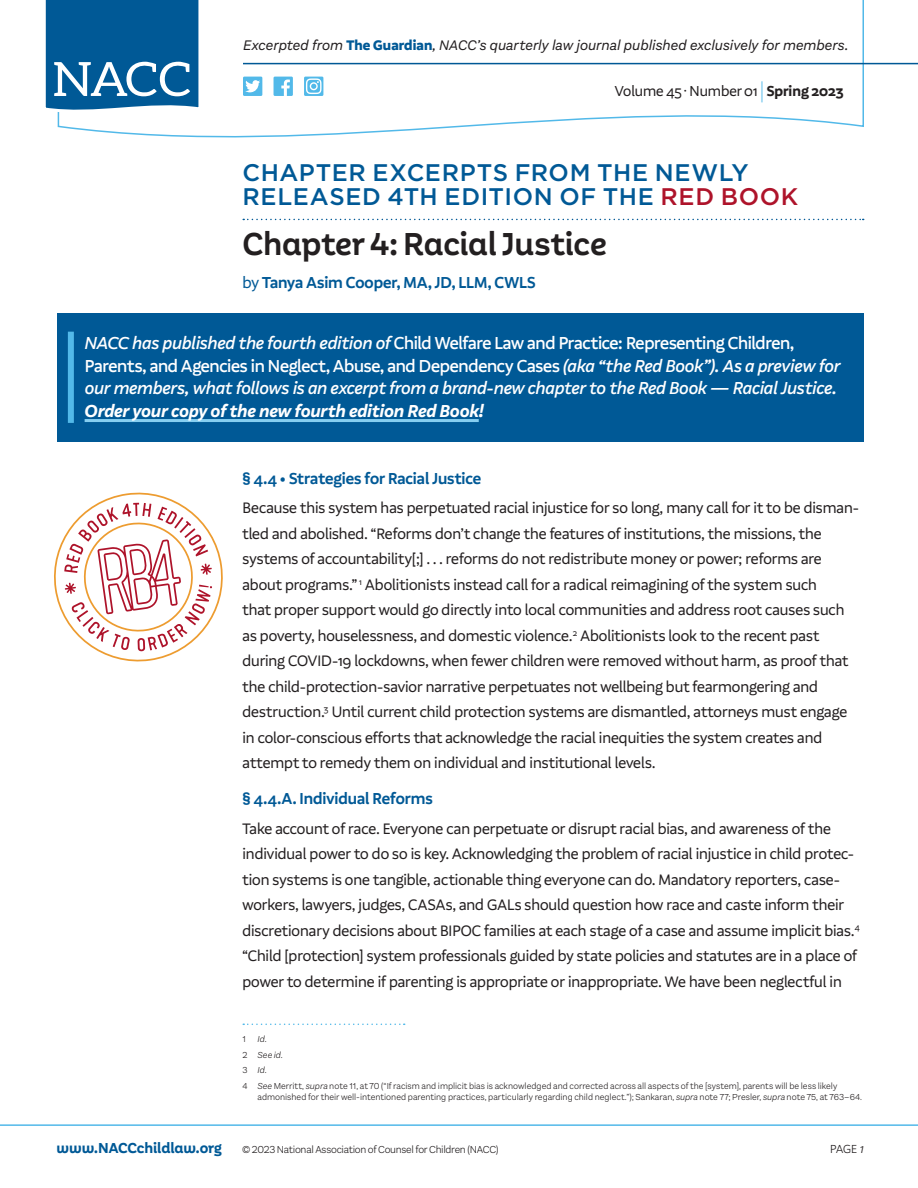
<style>
.page{position:relative;width:918px;height:1188px;background:#fff}
.page>*{position:absolute;margin:0;border:0;box-sizing:border-box;transform-origin:0 0}
.t1{font:600 33px "Aestetico Informal";letter-spacing:-.01em;color:#231f20}
.t2{font:500 24px/24px "Gotham";letter-spacing:.025em;color:#005996}
.t3{font:italic 500 18px/22.5px "Aestetico Formal";letter-spacing:-.015em;color:#fff}
.t4{font:italic 700 18px "Aestetico Formal";letter-spacing:-.01em;color:#fff}
.t5{font:600 16.5px "Aestetico Formal";color:#005996}
.t6{font:15.75px/25.5px "Aestetico Formal";color:#231f20}
.t7{font:15px "Aestetico Formal";color:#231f20}
.t8{font:700 15px "Aestetico Informal";letter-spacing:-.01em;color:#005996}
.t9{font:italic 14.4px "Aestetico";color:#231f20}
.t10{font:12.15px "Aestetico Formal Light SC850";color:#231f20}
.t11{font:300 10.5px "Aestetico";letter-spacing:-.025em;color:#231f20}
.t12{font:300 9px/15.6px "Aestetico";color:#231f20}
.s1{font-family:"Aestetico Formal";font-weight:800;font-style:normal;color:#005996}
.s2{font-family:"Aestetico Formal Light SC850";font-size:24.15px;color:#52b9e9}
.s3{font-weight:700}
.s4{color:#ae132a}
.s5{font-weight:400}
.s6{font-style:normal}
.s7{font-style:italic}
.s8{font-family:"Aestetico Formal";font-weight:300;font-style:italic;font-size:13.5px}
</style>
<div class="page">
<svg style="left:57px;top:0;width:808px;height:138px"></svg>
<svg style="left:45px;top:0;width:158px;height:117px"></svg>
<hr style="left:243px;top:63px;width:675px;height:1px;background:#005996">
<div style="left:243px;top:77px;width:19px;height:19px;background:#52b9e9"></div>
<svg style="left:245px;top:80px;width:15px;height:12px"></svg>
<div style="left:274px;top:77px;width:19px;height:19px;background:#52b9e9"></div>
<svg style="left:281px;top:80px;width:9px;height:16px"></svg>
<div style="left:304px;top:77px;width:19px;height:19px;background:#52b9e9"></div>
<svg style="left:306px;top:78px;width:16px;height:16px"></svg>
<div style="left:57px;top:313px;width:807px;height:129px;background:#005996"></div>
<div style="left:68px;top:332px;width:6px;height:91px;background:#52b9e9"></div>
<hr style="left:85px;top:419px;width:394px;height:3px;background:#86cef0">
<svg style="left:243px;top:219px;width:621px;height:1px"></svg>
<svg style="left:243px;top:1024px;width:162px;height:1px"></svg>
<hr style="left:0;top:1124px;width:918px;height:2px;background:#52b9e9">
<svg style="left:54px;top:492px;width:169px;height:170px"></svg>
<p class="t9" style="left:243px;top:37px;width:607px">Excerpted from <span class="s1">The Guardian</span>, NACC’s quarterly law journal published exclusively for members.</p>
<p class="t7" style="left:615px;top:82px;width:230px">Volume 45 · Number 01 <span class="s2">|</span> <span class="s3">Spring 2023</span></p>
<h2 class="t2" style="left:242px;top:160px;width:557px">CHAPTER EXCERPTS FROM THE NEWLY<br>RELEASED 4TH EDITION OF THE <span class="s4">RED BOOK</span></h2>
<h1 class="t1" style="left:242px;top:224px;width:366px">Chapter 4: Racial Justice</h1>
<p class="t5" style="left:242px;top:273px;width:295px"><span class="s5">by</span> Tanya Asim Cooper, MA, JD, LLM, CWLS</p>
<p class="t3" style="left:85px;top:332px;width:757px">NACC has published the fourth edition of <span class="s6">Child Welfare Law and Practice: Representing Children,<br>Parents, and Agencies in Neglect, Abuse, and Dependency Cases</span> (aka “the Red Book”). As a preview for our members, what follows is an excerpt from a brand-new chapter to the Red Book — Racial Justice.</p>
<p class="t4" style="left:85px;top:400px;width:401px">Order your copy of the new fourth edition Red Book!</p>
<p class="t5" style="left:242px;top:469px;width:240px">§ 4.4 • Strategies for Racial Justice</p>
<p class="t6" style="left:242px;top:496px;width:618px">Because this system has perpetuated racial injustice for so long, many call for it to be disman&shy;tled and abolished. “Reforms don’t change the features of institutions, the missions, the systems of accountability[;] . . . reforms do not redistribute money or power; reforms are about programs.” <sup>1</sup> Abolitionists instead call for a radical reimagining of the system such<br>that proper support would go directly into local communities and address root causes such as poverty, houselessness, and domestic violence.<sup>2</sup> Abolitionists look to the recent past during COVID-19 lockdowns, when fewer children were removed without harm, as proof that the child-protection-savior narrative perpetuates not wellbeing but fearmongering and destruction.<sup>3</sup> Until current child protection systems are dismantled, attorneys must engage in color-conscious efforts that acknowledge the racial inequities the system creates and attempt to remedy them on individual and institutional levels.</p>
<p class="t5" style="left:242px;top:789px;width:192px">§ 4.4.A. Individual Reforms</p>
<p class="t6" style="left:242px;top:816px;width:619px">Take account of race. Everyone can perpetuate or disrupt racial bias, and awareness of the individual power to do so is key. Acknowledging the problem of racial injustice in child protec&shy;tion systems is one tangible, actionable thing everyone can do. Mandatory reporters, case&shy;workers, lawyers, judges, CASAs, and GALs should question how race and caste inform their discretionary decisions about BIPOC families at each stage of a case and assume implicit bias.<sup>4 </sup>“Child [protection] system professionals guided by state policies and statutes are in a place of power to determine if parenting is appropriate or inappropriate. We have been neglectful in</p>
<p class="t12" style="left:242px;top:1031px;width:596px;text-indent:15px"><span class="s7">Id.<br></span>2 <span class="s7">See id.<br></span>3 <span class="s7">Id.<br></span>4 <span class="s7">See</span> Merritt, <span class="s7">supra</span> note 11, at 70 (“If racism and implicit bias is acknowledged and corrected across all aspects of the [system], parents will be less likely</p>
<p class="t12" style="left:258px;top:1089px;width:606px">admonished for their well-intentioned parenting practices, particularly regarding child neglect.”); Sankaran, <span class="s7">supra</span> note 77; Presler, <span class="s7">supra</span> note 75, at 763–64.</p>
<p class="t12" style="left:242px;top:1031px;width:5px">1</p>
<p class="t8" style="left:57px;top:1139px;width:167px">www.NACCchildlaw.org</p>
<p class="t11" style="left:242px;top:1143px;width:258px">© 2023 National Association of Counsel for Children (NACC)</p>
<p class="t10" style="left:830px;top:1142px;width:35px">page <span class="s8">1</span></p>
</div>
